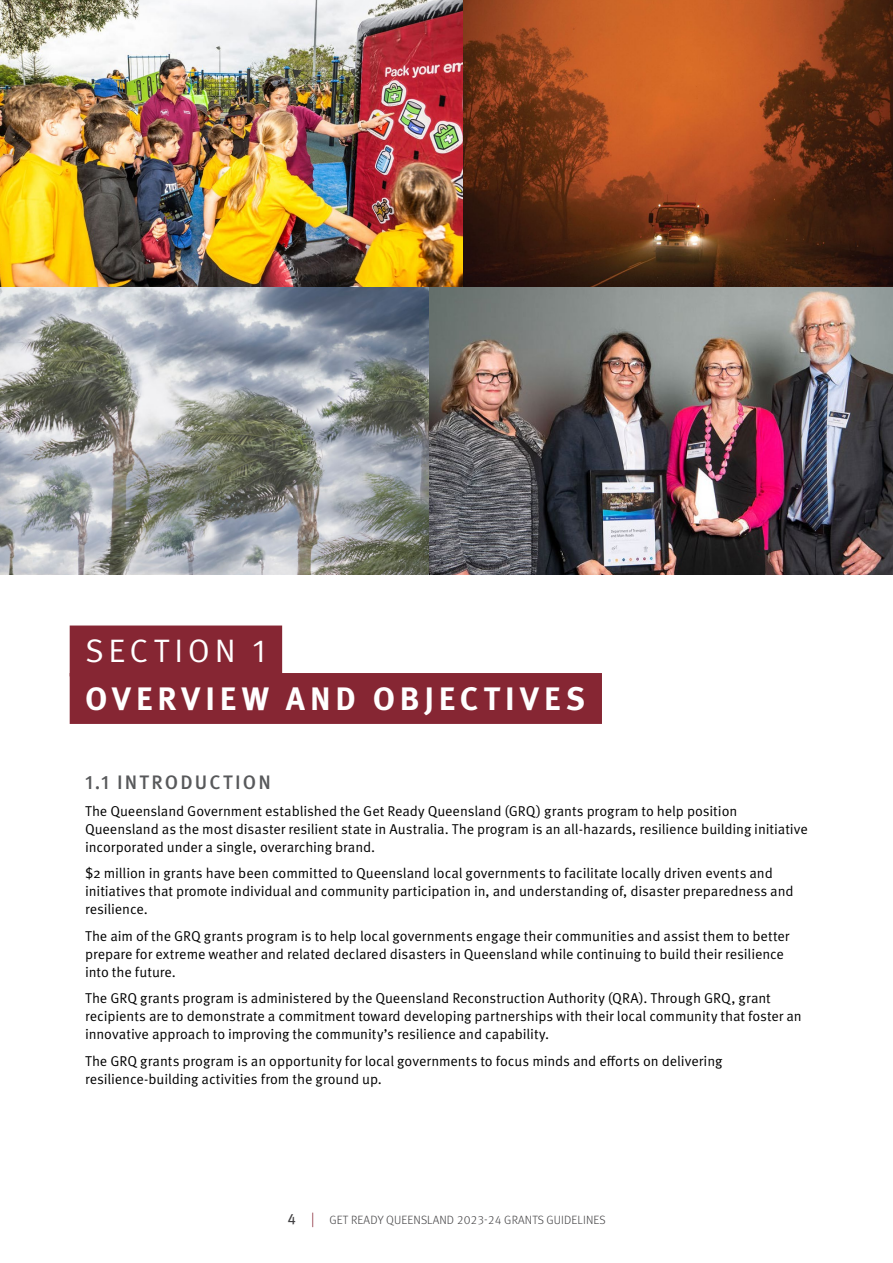
<style>
.page{position:relative;width:893px;height:1263px;background:#fff}
.page>*{position:absolute;margin:0;border:0;box-sizing:border-box;transform-origin:0 0}
.t1{font:700 32.55px "Meta Pro";letter-spacing:.155em;color:#fff}
.t2{font:32.55px "Meta Pro Norm";letter-spacing:.145em;color:#fff}
.t3{font:500 19.5px "Meta Pro";letter-spacing:.11em;color:#58595b}
.t4{font:14.25px/18px "Meta Pro Norm";letter-spacing:-.005em;color:#000}
.t5{font:300 12px "Meta Pro";letter-spacing:.01em;color:#414042}
.s1{font-weight:400;font-size:15px}
.s2{font-size:15px;color:#862633}
</style>
<div class="page">
<div style="left:70px;top:625px;width:212px;height:51px;background:#862633"></div>
<div style="left:70px;top:673px;width:532px;height:51px;background:#862633"></div>
<img style="left:0;top:0;width:893px;height:574px">
<h1 class="t2" style="left:85px;top:626px;width:182px">SECTION 1</h1>
<h1 class="t1" style="left:85px;top:673px;width:501px">OVERVIEW AND OBJECTIVES</h1>
<h2 class="t3" style="left:85px;top:767px;width:187px">1.1 INTRODUCTION</h2>
<p class="t4" style="left:85px;top:801px;width:724px">The Queensland Government established the Get Ready Queensland (GRQ) grants program to help position<br>Queensland as the most disaster resilient state in Australia. The program is an all-hazards, resilience building initiative incorporated under a single, overarching brand.</p>
<p class="t4" style="left:85px;top:863px;width:710px">$2 million in grants have been committed to Queensland local governments to facilitate locally driven events and initiatives that promote individual and community participation in, and understanding of, disaster preparedness and resilience.</p>
<p class="t4" style="left:85px;top:926px;width:706px">The aim of the GRQ grants program is to help local governments engage their communities and assist them to better prepare for extreme weather and related declared disasters in Queensland while continuing to build their resilience into the future.</p>
<p class="t4" style="left:85px;top:988px;width:718px">The GRQ grants program is administered by the Queensland Reconstruction Authority (QRA). Through GRQ, grant recipients are to demonstrate a commitment toward developing partnerships with their local community that foster an innovative approach to improving the community’s resilience and capability.</p>
<p class="t4" style="left:85px;top:1051px;width:639px">The GRQ grants program is an opportunity for local governments to focus minds and efforts on delivering resilience‑building activities from the ground up.</p>
<p class="t5" style="left:288px;top:1211px;width:320px"><span class="s1">4</span> <span class="s2">|</span> GET READY QUEENSLAND 2023-24 GRANTS GUIDELINES</p>
</div>
